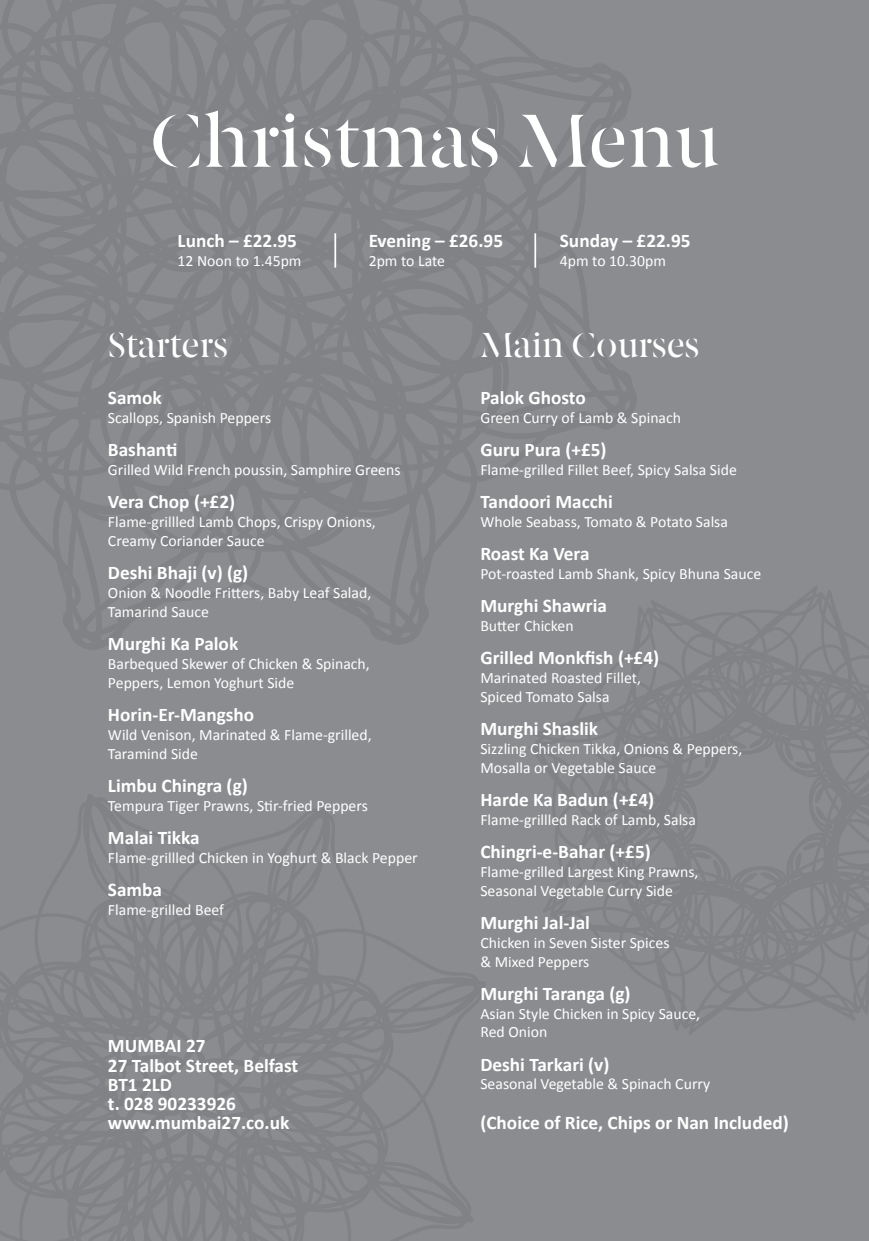
<style>
.page{position:relative;width:869px;height:1241px;background:#fff}
.page>*{position:absolute;margin:0;border:0;box-sizing:border-box;transform-origin:0 0}
.t1{font:500 75.25px "Berlingske Serif St";color:#fff}
.t2{font:500 35px "Berlingske Serif St";color:#fff}
.t3{font:700 19.25px/19.2px "Calibri";color:#fff}
.t4{font:15.75px/18.9px "Calibri";color:#fff}
</style>
<div class="page">
<div style="left:0;top:0;width:868px;height:1240px;background:#8a8c8f"></div>
<hr style="left:334px;top:233px;width:2px;height:34px;background:#fff">
<hr style="left:534px;top:233px;width:2px;height:34px;background:#fff">
<p class="t1" style="left:150px;top:85px;width:570px">Christmas Menu</p>
<p class="t3" style="left:177px;top:231px;width:121px">Lunch – £22.95</p>
<p class="t4" style="left:177px;top:251px;width:125px">12 Noon to 1.45pm</p>
<p class="t3" style="left:368px;top:231px;width:136px">Evening – £26.95</p>
<p class="t4" style="left:368px;top:251px;width:78px">2pm to Late</p>
<p class="t3" style="left:559px;top:231px;width:132px">Sunday – £22.95</p>
<p class="t4" style="left:559px;top:251px;width:108px">4pm to 10.30pm</p>
<p class="t2" style="left:108px;top:318px;width:122px">Starters</p>
<p class="t3" style="left:108px;top:388px;width:55px">Samok</p>
<p class="t4" style="left:108px;top:408px;width:165px">Scallops, Spanish Peppers</p>
<p class="t3" style="left:108px;top:440px;width:71px">Bashanti</p>
<p class="t4" style="left:108px;top:460px;width:294px">Grilled Wild French poussin, Samphire Greens</p>
<p class="t3" style="left:108px;top:492px;width:129px">Vera Chop (+£2)</p>
<p class="t4" style="left:108px;top:512px;width:269px">Flame-grillled Lamb Chops, Crispy Onions,<br>Creamy Coriander Sauce</p>
<p class="t3" style="left:108px;top:563px;width:142px">Deshi Bhaji (v) (g)</p>
<p class="t4" style="left:108px;top:583px;width:265px">Onion &amp; Noodle Fritters, Baby Leaf Salad,<br>Tamarind Sauce</p>
<p class="t3" style="left:108px;top:634px;width:132px">Murghi Ka Palok</p>
<p class="t4" style="left:108px;top:654px;width:263px">Barbequed Skewer of Chicken &amp; Spinach,<br>Peppers, Lemon Yoghurt Side</p>
<p class="t3" style="left:108px;top:704px;width:148px">Horin-Er-Mangsho</p>
<p class="t4" style="left:108px;top:725px;width:265px">Wild Venison, Marinated &amp; Flame-grilled,<br>Taramind Side</p>
<p class="t3" style="left:108px;top:775px;width:141px">Limbu Chingra (g)</p>
<p class="t4" style="left:108px;top:796px;width:261px">Tempura Tiger Prawns, Stir-fried Peppers</p>
<p class="t3" style="left:108px;top:827px;width:93px">Malai Tikka</p>
<p class="t4" style="left:108px;top:847px;width:311px">Flame-grillled Chicken in Yoghurt &amp; Black Pepper</p>
<p class="t3" style="left:108px;top:879px;width:56px">Samba</p>
<p class="t4" style="left:108px;top:899px;width:117px">Flame-grilled Beef</p>
<p class="t3" style="left:108px;top:1036px;width:192px">MUMBAI 27<br>27 Talbot Street, Belfast<br>BT1 2LD<br>t. 028 90233926 www.mumbai27.co.uk</p>
<p class="t2" style="left:480px;top:318px;width:221px">Main Courses</p>
<p class="t3" style="left:480px;top:388px;width:107px">Palok Ghosto</p>
<p class="t4" style="left:480px;top:408px;width:202px">Green Curry of Lamb &amp; Spinach</p>
<p class="t3" style="left:480px;top:440px;width:128px">Guru Pura (+£5)</p>
<p class="t4" style="left:480px;top:460px;width:258px">Flame-grilled Fillet Beef, Spicy Salsa Side</p>
<p class="t3" style="left:480px;top:492px;width:134px">Tandoori Macchi</p>
<p class="t4" style="left:480px;top:512px;width:249px">Whole Seabass, Tomato &amp; Potato Salsa</p>
<p class="t3" style="left:480px;top:544px;width:110px">Roast Ka Vera</p>
<p class="t4" style="left:480px;top:564px;width:282px">Pot-roasted Lamb Shank, Spicy Bhuna Sauce</p>
<p class="t3" style="left:480px;top:596px;width:128px">Murghi Shawria</p>
<p class="t4" style="left:480px;top:616px;width:95px">Butter Chicken</p>
<p class="t3" style="left:480px;top:648px;width:180px">Grilled Monkfish (+£4)</p>
<p class="t4" style="left:480px;top:668px;width:162px">Marinated Roasted Fillet,<br>Spiced Tomato Salsa</p>
<p class="t3" style="left:480px;top:719px;width:119px">Murghi Shaslik</p>
<p class="t4" style="left:480px;top:739px;width:263px">Sizzling Chicken Tikka, Onions &amp; Peppers,<br>Mosalla or Vegetable Sauce</p>
<p class="t3" style="left:480px;top:789px;width:175px">Harde Ka Badun (+£4)</p>
<p class="t4" style="left:480px;top:810px;width:217px">Flame-grillled Rack of Lamb, Salsa</p>
<p class="t3" style="left:480px;top:841px;width:172px">Chingri-e-Bahar (+£5)</p>
<p class="t4" style="left:480px;top:862px;width:219px">Flame-grilled Largest King Prawns,<br>Seasonal Vegetable Curry Side</p>
<p class="t3" style="left:480px;top:912px;width:111px">Murghi Jal-Jal</p>
<p class="t4" style="left:480px;top:932px;width:190px">Chicken in Seven Sister Spices &amp; Mixed Peppers</p>
<p class="t3" style="left:480px;top:983px;width:152px">Murghi Taranga (g)</p>
<p class="t4" style="left:480px;top:1003px;width:221px">Asian Style Chicken in Spicy Sauce,<br>Red Onion</p>
<p class="t3" style="left:480px;top:1054px;width:130px">Deshi Tarkari (v)</p>
<p class="t4" style="left:480px;top:1074px;width:231px">Seasonal Vegetable &amp; Spinach Curry</p>
<p class="t3" style="left:480px;top:1113px;width:310px">(Choice of Rice, Chips or Nan Included)</p>
</div>
